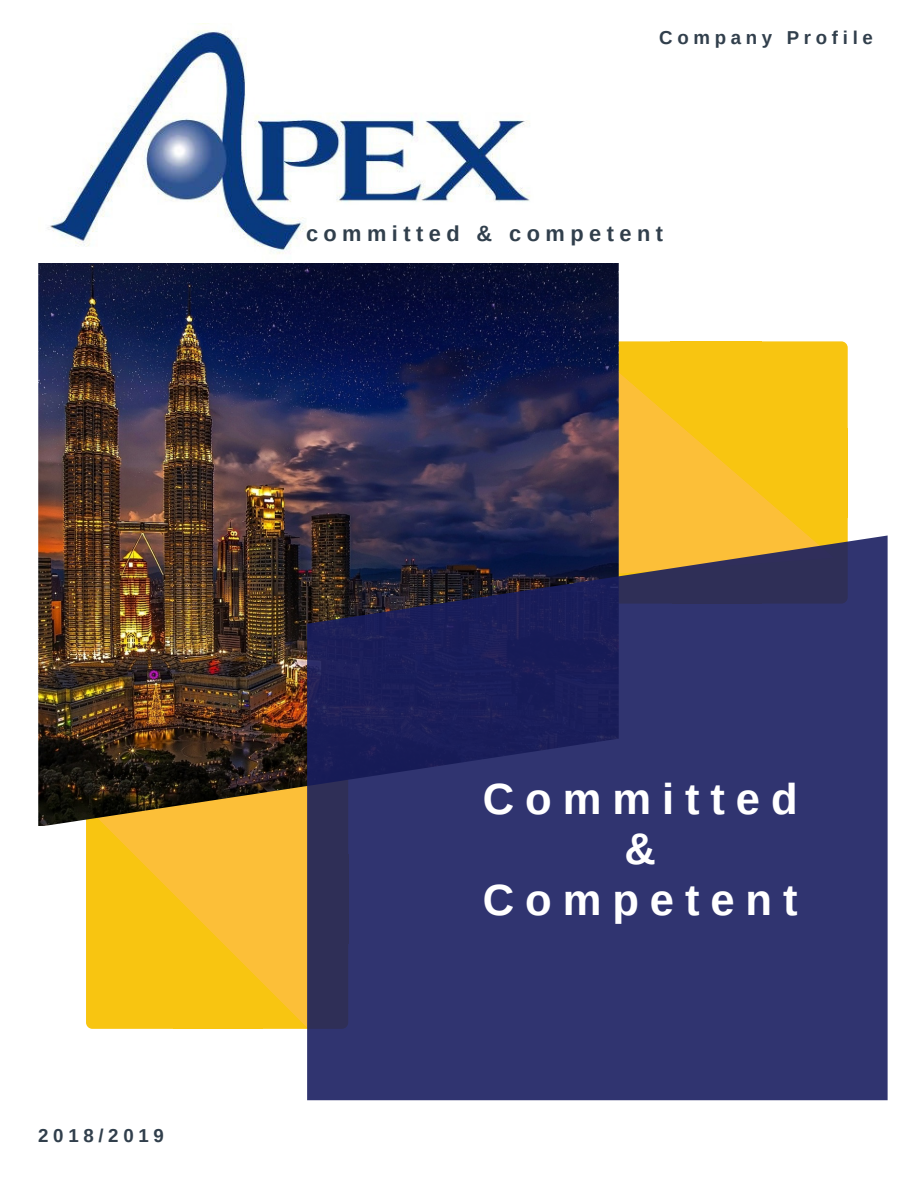
<style>
.page{position:relative;width:918px;height:1188px;background:#fff}
.page>*{position:absolute;margin:0;border:0;box-sizing:border-box;transform-origin:0 0}
.t1{font:700 43.65px/50.7px "Arimo";letter-spacing:.25em;color:#fff;text-align:center}
.t2{font:700 21.75px "Arimo";letter-spacing:.25em;color:#313f4c}
.t3{font:700 18.75px "Arimo";letter-spacing:.25em;color:#313f4c}
</style>
<div class="page">
<svg style="left:834px;top:341px;width:14px;height:88px"></svg>
<div style="left:760px;top:429px;width:88px;height:89px;background:#f8c511"></div>
<svg style="left:834px;top:518px;width:14px;height:17px"></svg>
<svg style="left:619px;top:341px;width:215px;height:194px;background:#f9c21f"></svg>
<svg style="left:86px;top:826px;width:221px;height:203px;background:#f9c222"></svg>
<img style="left:38px;top:263px;width:581px;height:563px">
<img style="left:307px;top:535px;width:581px;height:565px">
<img style="left:48px;top:29px;width:483px;height:225px">
<p class="t3" style="left:659px;top:27px;width:215px">Company Profile</p>
<p class="t2" style="left:306px;top:221px;width:359px">committed &amp; competent</p>
<p class="t3" style="left:38px;top:1125px;width:127px">2018/2019</p>
<h1 class="t1" style="left:483px;top:773px;width:316px">Committed &amp;<br>Competent</h1>
</div>
